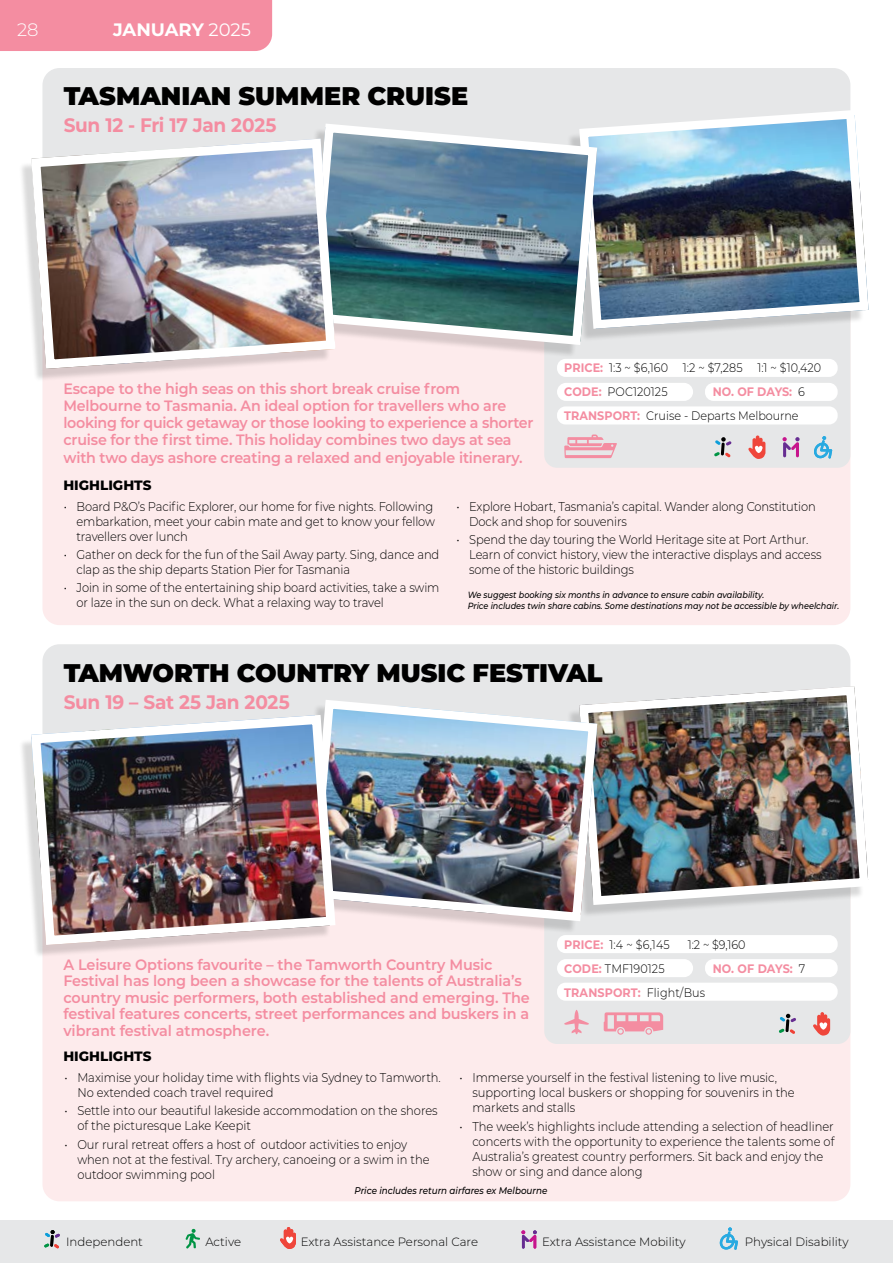
<style>
.page{position:relative;width:893px;height:1263px;background:#fff}
.page>*{position:absolute;margin:0;border:0;box-sizing:border-box;transform-origin:0 0}
.t1{font:900 25.5px "Montserrat";color:#000}
.t2{font:700 19.5px "Montserrat";letter-spacing:-.015em;color:#f48da1;scale:.95 1}
.t3{font:700 18px "Montserrat";letter-spacing:-.005em;color:#fff}
.t4{font:300 18px "Montserrat";color:#fff}
.t5{font:600 15px/17.2px "Montserrat";letter-spacing:-.01em;color:#f48da1;scale:.95 1}
.t6{font:600 15px/16.5px "Montserrat";letter-spacing:-.01em;color:#f48da1;scale:.96 1}
.t7{font:800 13.5px "Montserrat";color:#000}
.t8{font:300 12.75px/15px "Montserrat";letter-spacing:-.01em;color:#000;scale:.9 1}
.t9{font:300 12.3px/24px "Montserrat";letter-spacing:.005em;color:#000;scale:.91 1}
.t10{font:700 12.3px "Montserrat";letter-spacing:.01em;color:#f48da1;scale:.91 1}
.t11{font:300 12px "Montserrat";color:#000}
.t12{font:italic 500 9.75px "Montserrat";color:#000;scale:.9 1}
.t13{font:italic 500 9px/10.5px "Montserrat";color:#000;scale:.9 1}
.s1{font-weight:400}
.s2{font-weight:700;color:#f48da1}
.s3{font-weight:300;color:#000}
</style>
<div class="page">
<div style="left:42px;top:68px;width:808px;height:162px;background:#e6e7e8;border-radius:17px"></div>
<div style="left:42px;top:217px;width:808px;height:408px;background:#fdebec;border-radius:17px"></div>
<div style="left:544px;top:225px;width:306px;height:243px;background:#e6e7e8;border-radius:13px"></div>
<div style="left:567px;top:114px;width:297px;height:227px;background:#000;opacity:.15"></div>
<img style="left:575px;top:106px;width:294px;height:227px">
<div style="left:0;top:0;width:272px;height:51px;background:#f48da1"></div>
<div style="left:296px;top:128px;width:297px;height:230px;background:#000;opacity:.15"></div>
<img style="left:304px;top:119px;width:298px;height:230px">
<div style="left:19px;top:143px;width:312px;height:239px;background:#000;opacity:.15"></div>
<img style="left:26px;top:134px;width:314px;height:240px">
<div style="left:557px;top:359px;width:281px;height:18px;background:#fff;border-radius:9px"></div>
<div style="left:557px;top:383px;width:136px;height:18px;background:#fff;border-radius:9px"></div>
<div style="left:705px;top:383px;width:133px;height:18px;background:#fff;border-radius:9px"></div>
<div style="left:557px;top:406px;width:281px;height:18px;background:#fff;border-radius:9px"></div>
<div style="left:0;top:1220px;width:893px;height:43px;background:#e6e7e8"></div>
<svg style="left:44px;top:1230px;width:16px;height:18px"></svg>
<svg style="left:280px;top:1227px;width:16px;height:22px"></svg>
<svg style="left:521px;top:1230px;width:16px;height:18px"></svg>
<svg style="left:720px;top:1227px;width:18px;height:23px"></svg>
<svg style="left:186px;top:1229px;width:14px;height:19px"></svg>
<div style="left:42px;top:644px;width:808px;height:162px;background:#e6e7e8;border-radius:17px"></div>
<div style="left:42px;top:793px;width:808px;height:408px;background:#fdebec;border-radius:17px"></div>
<div style="left:544px;top:801px;width:306px;height:243px;background:#e6e7e8;border-radius:13px"></div>
<div style="left:567px;top:690px;width:297px;height:228px;background:#000;opacity:.15"></div>
<img style="left:575px;top:682px;width:293px;height:227px">
<div style="left:296px;top:704px;width:297px;height:230px;background:#000;opacity:.15"></div>
<img style="left:304px;top:695px;width:298px;height:231px">
<div style="left:19px;top:719px;width:312px;height:239px;background:#000;opacity:.15"></div>
<img style="left:26px;top:710px;width:314px;height:240px">
<div style="left:557px;top:935px;width:281px;height:18px;background:#fff;border-radius:9px"></div>
<div style="left:557px;top:959px;width:136px;height:18px;background:#fff;border-radius:9px"></div>
<div style="left:705px;top:959px;width:133px;height:18px;background:#fff;border-radius:9px"></div>
<div style="left:557px;top:983px;width:281px;height:18px;background:#fff;border-radius:9px"></div>
<svg style="left:564px;top:1010px;width:25px;height:24px"></svg>
<svg style="left:604px;top:1012px;width:59px;height:23px"></svg>
<svg style="left:813px;top:1012px;width:17px;height:23px"></svg>
<svg style="left:779px;top:1014px;width:17px;height:20px"></svg>
<svg style="left:814px;top:436px;width:18px;height:22px"></svg>
<svg style="left:748px;top:435px;width:17px;height:24px"></svg>
<svg style="left:782px;top:437px;width:18px;height:20px"></svg>
<svg style="left:714px;top:437px;width:18px;height:20px"></svg>
<svg style="left:564px;top:434px;width:53px;height:24px"></svg>
<h3 class="t4" style="left:17px;top:17px;width:23px">28</h3>
<h3 class="t3" style="left:113px;top:17px;width:139px">JANUARY <span class="s1">2025</span></h3>
<h1 class="t1" style="left:64px;top:77px;width:406px">TASMANIAN SUMMER CRUISE</h1>
<h2 class="t2" style="left:64px;top:111px;width:226px">Sun 12 - Fri 17 Jan 2025</h2>
<p class="t5" style="left:63px;top:379px;width:496px">Escape to the high seas on this short break cruise from Melbourne to Tasmania. An ideal option for travellers who are looking for quick getaway or those looking to experience a shorter cruise for the first time. This holiday combines two days at sea with two days ashore creating a relaxed and enjoyable itinerary.</p>
<p class="t7" style="left:63px;top:475px;width:90px">HIGHLIGHTS</p>
<p class="t9" style="left:564px;top:356px;width:284px"><span class="s2">PRICE:</span> 1:3 ~ $6,160 1:2 ~ $7,285 1:1 ~ $10,420<br><span class="s2">CODE:</span> POC120125</p>
<p class="t9" style="left:564px;top:380px;width:266px;text-indent:148px"><span class="s2">NO. OF DAYS:</span> 6<br><span class="s2">TRANSPORT:</span> Cruise - Departs Melbourne</p>
<p class="t8" style="left:77px;top:498px;width:400px;text-indent:-13px">• Board P&amp;O’s Pacific Explorer, our home for five nights. Following embarkation, meet your cabin mate and get to know your fellow travellers over lunch</p>
<p class="t8" style="left:77px;top:546px;width:405px;text-indent:-13px">• Gather on deck for the fun of the Sail Away party. Sing, dance and clap as the ship departs Station Pier for Tasmania</p>
<p class="t8" style="left:77px;top:580px;width:405px;text-indent:-13px">• Join in some of the entertaining ship board activities, take a swim or laze in the sun on deck. What a relaxing way to travel</p>
<p class="t8" style="left:469px;top:498px;width:387px;text-indent:-13px">• Explore Hobart, Tasmania’s capital. Wander along Constitution<br>Dock and shop for souvenirs</p>
<p class="t8" style="left:469px;top:531px;width:393px;text-indent:-13px">• Spend the day touring the World Heritage site at Port Arthur.<br>Learn of convict history, view the interactive displays and access some of the historic buildings</p>
<p class="t13" style="left:468px;top:589px;width:414px">We suggest booking six months in advance to ensure cabin availability.<br>Price includes twin share cabins. Some destinations may not be accessible by wheelchair.</p>
<h1 class="t1" style="left:64px;top:653px;width:540px">TAMWORTH COUNTRY MUSIC FESTIVAL</h1>
<h2 class="t2" style="left:64px;top:688px;width:239px">Sun 19 – Sat 25 Jan 2025</h2>
<p class="t6" style="left:63px;top:956px;width:487px">A Leisure Options favourite – the Tamworth Country Music Festival has long been a showcase for the talents of Australia’s country music performers, both established and emerging. The festival features concerts, street performances and buskers in a vibrant festival atmosphere.</p>
<p class="t7" style="left:63px;top:1047px;width:90px">HIGHLIGHTS</p>
<p class="t9" style="left:564px;top:932px;width:117px"><span class="s2">PRICE:</span> 1:4 ~ $6,145</p>
<p class="t9" style="left:688px;top:932px;width:65px">1:2 ~ $9,160</p>
<p class="t9" style="left:564px;top:956px;width:112px"><span class="s2">CODE:</span> TMF190125</p>
<p class="t10" style="left:713px;top:959px;width:103px">NO. OF DAYS: <span class="s3">7</span></p>
<p class="t10" style="left:564px;top:983px;width:156px">TRANSPORT: <span class="s3">Flight/Bus</span></p>
<p class="t8" style="left:77px;top:1069px;width:405px;text-indent:-13px">• Maximise your holiday time with flights via Sydney to Tamworth.<br>No extended coach travel required</p>
<p class="t8" style="left:77px;top:1103px;width:402px;text-indent:-13px">• Settle into our beautiful lakeside accommodation on the shores of the picturesque Lake Keepit</p>
<p class="t8" style="left:77px;top:1136px;width:393px;text-indent:-13px">• Our rural retreat offers a host of outdoor activities to enjoy when not at the festival. Try archery, canoeing or a swim in the outdoor swimming pool</p>
<p class="t8" style="left:472px;top:1069px;width:360px;text-indent:-13px">• Immerse yourself in the festival listening to live music, supporting local buskers or shopping for souvenirs in the markets and stalls</p>
<p class="t8" style="left:472px;top:1118px;width:404px;text-indent:-13px">• The week’s highlights include attending a selection of headliner concerts with the opportunity to experience the talents some of Australia’s greatest country performers. Sit back and enjoy the show or sing and dance along</p>
<p class="t12" style="left:355px;top:1184px;width:216px">Price includes return airfares ex Melbourne</p>
<p class="t11" style="left:66px;top:1233px;width:78px">Independent</p>
<p class="t11" style="left:205px;top:1233px;width:37px">Active</p>
<p class="t11" style="left:301px;top:1233px;width:179px">Extra Assistance Personal Care</p>
<p class="t11" style="left:542px;top:1233px;width:145px">Extra Assistance Mobility</p>
<p class="t11" style="left:745px;top:1233px;width:105px">Physical Disability</p>
</div>
